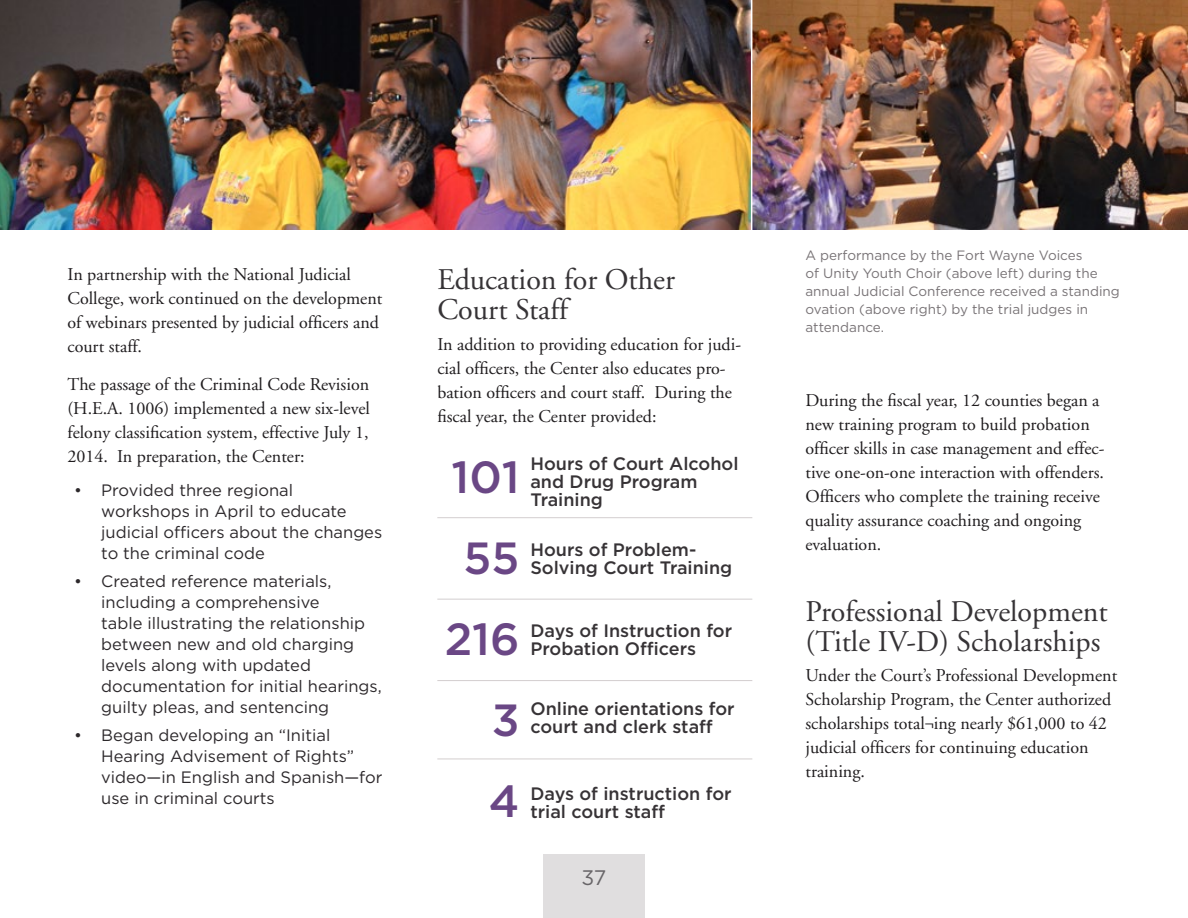
<style>
.page{position:relative;width:1188px;height:918px;background:#fff}
.page>*{position:absolute;margin:0;border:0;box-sizing:border-box;transform-origin:0 0}
.t1{font:500 45px "Gotham";color:#6a4785}
.Agency_H2{font:30px/30px "Adobe Garamond";color:#363336}
.t2{font:21px "Gotham";color:#686568}
.t3{font:18px/24px "Adobe Garamond";color:#1f1c1e}
.t4{font:500 18px/18px "Gotham";color:#373336}
.t5{font:16.5px/21px "Gotham";color:#2c282b}
.Photo_Caption{font:13.5px/18px "Gotham";color:#787376}
</style>
<div class="page">
<hr style="left:437px;top:599px;width:315px;height:1px;background:#d3cecf">
<hr style="left:437px;top:517px;width:315px;height:1px;background:#d3cecf">
<hr style="left:437px;top:680px;width:315px;height:1px;background:#d3cecf">
<hr style="left:437px;top:759px;width:315px;height:1px;background:#d3cecf">
<img style="left:0;top:0;width:1188px;height:230px">
<hr style="left:751px;top:0;width:1px;height:238px;background:#fff">
<div style="left:543px;top:855px;width:102px;height:63px;background:#e0dedf"></div>
<p class="t3" style="left:68px;top:263px;width:316px">In partnership with the National Judicial College, work continued on the development of webinars presented by judicial officers and court staff.</p>
<p class="t3" style="left:68px;top:372px;width:304px;text-align:justify">The passage of the Criminal Code Revision (H.E.A. 1006) implemented a new six-level felony classification system, effective July 1, 2014. In preparation, the Center:</p>
<p class="t5" style="left:101px;top:479px;width:283px;text-indent:-27px">• Provided three regional workshops in April to educate judicial officers about the changes to the criminal code</p>
<p class="t5" style="left:101px;top:570px;width:282px;text-indent:-27px">• Created reference materials, including a comprehensive<br>table illustrating the relationship between new and old charging levels along with updated documentation for initial hearings, guilty pleas, and sentencing</p>
<p class="t5" style="left:101px;top:724px;width:283px;text-indent:-27px">• Began developing an “Initial<br>Hearing Advisement of Rights” video—in English and Spanish—for use in criminal courts</p>
<p class="Agency_H2" style="left:437px;top:265px;width:239px">Education for Other<br>Court Staff</p>
<p class="t3" style="left:437px;top:332px;width:305px">In addition to providing education for judi&shy;cial officers, the Center also educates pro&shy;bation officers and court staff. During the fiscal year, the Center provided:</p>
<p class="t1" style="left:452px;top:448px;width:69px">101</p>
<p class="t1" style="left:464px;top:529px;width:58px">55</p>
<p class="t4" style="left:530px;top:454px;width:210px">Hours of Court Alcohol and Drug Program<br>Training</p>
<p class="t4" style="left:530px;top:541px;width:203px">Hours of Problem-<br>Solving Court Training</p>
<p class="t1" style="left:445px;top:610px;width:76px">216</p>
<p class="t4" style="left:530px;top:621px;width:203px">Days of Instruction for<br>Probation Officers</p>
<p class="t1" style="left:492px;top:691px;width:29px">3</p>
<p class="t4" style="left:530px;top:700px;width:206px">Online orientations for court and clerk staff</p>
<p class="t1" style="left:489px;top:772px;width:32px">4</p>
<p class="t4" style="left:530px;top:784px;width:203px">Days of instruction for trial court staff</p>
<p class="t2" style="left:582px;top:864px;width:26px">37</p>
<p class="Photo_Caption" style="left:806px;top:246px;width:316px">A performance by the Fort Wayne Voices<br>of Unity Youth Choir (above left) during the annual Judicial Conference received a standing ovation (above right) by the trial judges in attendance.</p>
<p class="t3" style="left:806px;top:389px;width:301px">During the fiscal year, 12 counties began a new training program to build probation officer skills in case management and effec&shy;tive one-on-one interaction with offenders.<br>Officers who complete the training receive quality assurance coaching and ongoing evaluation.</p>
<p class="Agency_H2" style="left:806px;top:597px;width:304px">Professional Development (Title IV-D) Scholarships</p>
<p class="t3" style="left:806px;top:664px;width:313px">Under the Court’s Professional Development Scholarship Program, the Center authorized scholarships total¬ing nearly $61,000 to 42 judicial officers for continuing education training.</p>
</div>
